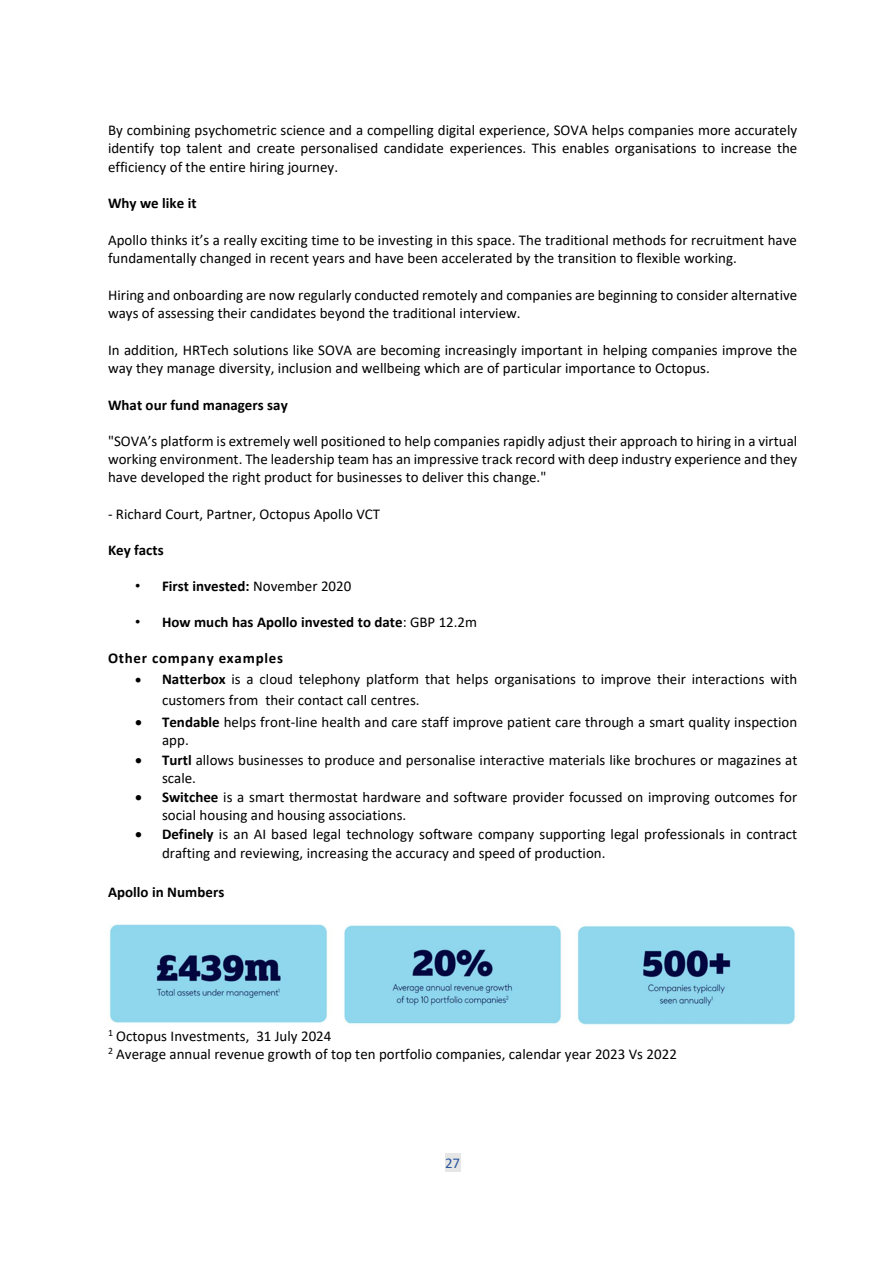
<style>
.page{position:relative;width:893px;height:1263px;background:#fff}
.page>*{position:absolute;margin:0;border:0;box-sizing:border-box;transform-origin:0 0}
.t1{font:15px/18.3px "Calibri";color:#000}
.t2{font:700 15px "Calibri";color:#000}
.t3{font:700 15px "Calibri";letter-spacing:.05em;color:#000}
.t4{font:15px "Calibri";color:#2b579a}
.s1{font-family:"Arial";font-weight:400}
.s2{font-weight:400}
.s3{font-weight:700}
</style>
<div class="page">
<div style="left:445px;top:1153px;width:15px;height:19px;background:#e6e6e6"></div>
<img style="left:109px;top:924px;width:686px;height:101px">
<p class="t1" style="left:108px;top:121px;width:691px;text-align:justify">By combining psychometric science and a compelling digital experience, SOVA helps companies more accurately identify top talent and create personalised candidate experiences. This enables organisations to increase the efficiency of the entire hiring journey.</p>
<p class="t2" style="left:108px;top:194px;width:90px">Why we like it</p>
<p class="t1" style="left:108px;top:230px;width:690px">Apollo thinks it’s a really exciting time to be investing in this space. The traditional methods for recruitment have fundamentally changed in recent years and have been accelerated by the transition to flexible working.</p>
<p class="t1" style="left:108px;top:285px;width:691px">Hiring and onboarding are now regularly conducted remotely and companies are beginning to consider alternative ways of assessing their candidates beyond the traditional interview.</p>
<p class="t1" style="left:108px;top:340px;width:691px">In addition, HRTech solutions like SOVA are becoming increasingly important in helping companies improve the way they manage diversity, inclusion and wellbeing which are of particular importance to Octopus.</p>
<p class="t2" style="left:108px;top:395px;width:181px">What our fund managers say</p>
<p class="t1" style="left:108px;top:431px;width:691px;text-align:justify">"SOVA’s platform is extremely well positioned to help companies rapidly adjust their approach to hiring in a virtual working environment. The leadership team has an impressive track record with deep industry experience and they have developed the right product for businesses to deliver this change."</p>
<p class="t1" style="left:108px;top:504px;width:274px">- Richard Court, Partner, Octopus Apollo VCT</p>
<p class="t2" style="left:108px;top:540px;width:57px">Key facts</p>
<p class="t2" style="left:135px;top:577px;width:218px"><span class="s1">•</span> First invested: <span class="s2">November 2020</span></p>
<p class="t2" style="left:135px;top:613px;width:344px"><span class="s1">•</span> How much has Apollo invested to date<span class="s2">: GBP 12.2m</span></p>
<p class="t3" style="left:108px;top:649px;width:177px">Other company examples</p>
<p class="t1" style="left:162px;top:669px;width:637px;line-height:21px;text-indent:-27px">• <span class="s3">Natterbox</span> is a cloud telephony platform that helps organisations to improve their interactions with customers from their contact call centres.</p>
<p class="t1" style="left:162px;top:713px;width:637px;text-indent:-27px">• <span class="s3">Tendable</span> helps front-line health and care staff improve patient care through a smart quality inspection app.</p>
<p class="t1" style="left:162px;top:750px;width:637px;text-indent:-27px">• <span class="s3">Turtl</span> allows businesses to produce and personalise interactive materials like brochures or magazines at scale.</p>
<p class="t1" style="left:162px;top:788px;width:637px;text-indent:-27px">• <span class="s3">Switchee</span> is a smart thermostat hardware and software provider focussed on improving outcomes for social housing and housing associations.</p>
<p class="t1" style="left:162px;top:825px;width:637px;text-indent:-27px">• <span class="s3">Definely</span> is an AI based legal technology software company supporting legal professionals in contract drafting and reviewing, increasing the accuracy and speed of production.</p>
<p class="t2" style="left:108px;top:883px;width:118px">Apollo in Numbers</p>
<p class="t1" style="left:108px;top:1027px;width:570px"><sup>1</sup> Octopus Investments, 31 July 2024<br><sup>2</sup> Average annual revenue growth of top ten portfolio companies, calendar year 2023 Vs 2022</p>
<p class="t4" style="left:445px;top:1153px;width:17px">27</p>
</div>
